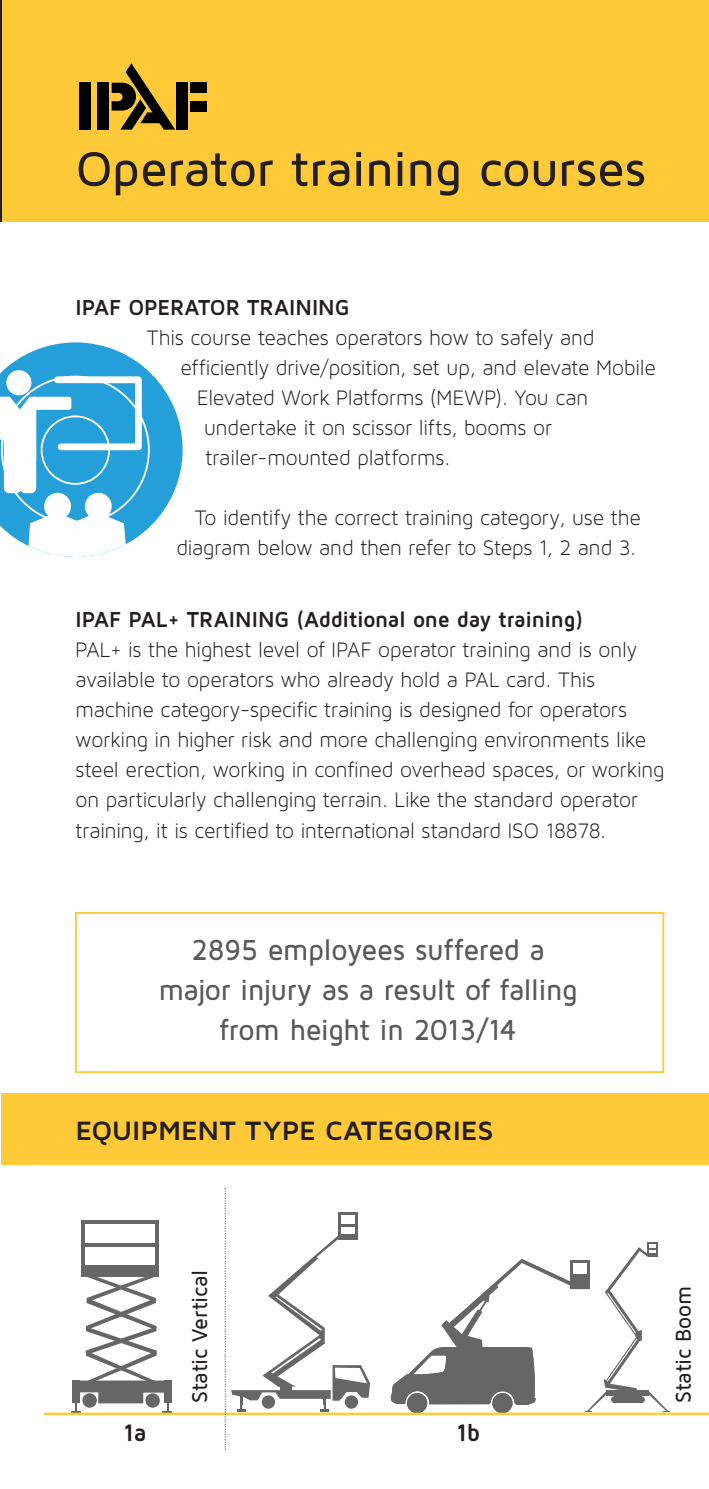
<style>
.page{position:relative;width:709px;height:1489px;background:#fff}
.page>*{position:absolute;margin:0;border:0;box-sizing:border-box;transform-origin:0 0}
.t1{font:500 50px "Maven Pro";letter-spacing:-.01em;color:#231f20}
.t2{font:500 30px/40px "Maven Pro";letter-spacing:-.015em;color:#595959;text-align:center;scale:.95 1}
.t3{font:700 27.5px "Maven Pro";letter-spacing:-.005em;color:#231f20}
.t4{font:700 24.75px "Maven Pro";color:#231f20;scale:.95 1}
.t5{font:22.5px/30px "Maven Pro Light 300";letter-spacing:-.005em;color:#231f20;text-align:right;scale:.95 1}
.t6{font:700 22.5px "Maven Pro";letter-spacing:-.01em;color:#231f20;scale:.95 1}
.t7{font:500 22.25px "Maven Pro";letter-spacing:-.015em;color:#231f20;scale:.95 1}
</style>
<div class="page">
<div style="left:75px;top:912px;width:589px;height:160px;border:2px solid #ffc938"></div>
<hr style="left:0;top:0;width:2px;height:221px;background:#231f20">
<div style="left:2px;top:0;width:707px;height:221px;background:#ffc938"></div>
<div style="left:2px;top:1093px;width:707px;height:71px;background:#ffc938"></div>
<div style="left:81px;top:1265px;width:77px;height:11px;background:#666"></div>
<hr style="left:81px;top:1243px;width:77px;height:3px;background:#666">
<svg style="left:85px;top:1220px;width:70px;height:3px"></svg>
<hr style="left:81px;top:1219px;width:4px;height:46px;background:#666">
<hr style="left:155px;top:1219px;width:3px;height:46px;background:#666">
<svg style="left:71px;top:1275px;width:101px;height:137px"></svg>
<svg style="left:391px;top:1242px;width:279px;height:170px"></svg>
<hr style="left:44px;top:1412px;width:665px;height:2px;background:#ffc938">
<svg style="left:225px;top:1187px;width:145px;height:262px"></svg>
<div style="left:80px;top:82px;width:11px;height:48px;background:#000"></div>
<div style="left:98px;top:82px;width:11px;height:48px;background:#000"></div>
<svg style="left:112px;top:63px;width:63px;height:67px"></svg>
<div style="left:176px;top:82px;width:12px;height:48px;background:#000"></div>
<div style="left:190px;top:82px;width:17px;height:11px;background:#000"></div>
<div style="left:190px;top:101px;width:17px;height:11px;background:#000"></div>
<svg style="left:0;top:342px;width:183px;height:214px"></svg>
<h1 class="t1" style="left:76px;top:139px;width:572px">Operator training courses</h1>
<p class="t6" style="left:76px;top:294px;width:290px">IPAF OPERATOR TRAINING</p>
<p class="t5" style="left:147px;top:324px;width:472px">This course teaches operators how to safely and</p>
<p class="t5" style="left:180px;top:354px;width:502px">efficiently drive/position, set up, and elevate Mobile</p>
<p class="t5" style="left:197px;top:384px;width:413px">Elevated Work Platforms (MEWP). You can</p>
<p class="t5" style="left:204px;top:414px;width:367px">undertake it on scissor lifts, booms or</p>
<p class="t5" style="left:205px;top:444px;width:259px">trailer-mounted platforms.</p>
<p class="t5" style="left:176px;top:504px;width:490px">To identify the correct training category, use the diagram below and then refer to Steps 1, 2 and 3.</p>
<p class="t6" style="left:76px;top:606px;width:536px">IPAF PAL+ TRAINING (Additional one day training)</p>
<p class="t5" style="left:76px;top:637px;width:621px;text-align:left">PAL+ is the highest level of IPAF operator training and is only available to operators who already hold a PAL card. This machine category-specific training is designed for operators working in higher risk and more challenging environments like steel erection, working in confined overhead spaces, or working on particularly challenging terrain. Like the standard operator training, it is certified to international standard ISO 18878.</p>
<h2 class="t2" style="left:158px;top:929px;width:443px">2895 employees suffered a major injury as a result of falling from height in 2013/14</h2>
<p class="t3" style="left:76px;top:1114px;width:419px">EQUIPMENT TYPE CATEGORIES</p>
<p class="t7" style="left:186px;top:1402px;width:141px;rotate:-90deg">Static Vertical</p>
<p class="t4" style="left:123px;top:1417px;width:26px">1a</p>
<p class="t4" style="left:456px;top:1417px;width:27px">1b</p>
<p class="t7" style="left:670px;top:1402px;width:124px;rotate:-90deg">Static Boom</p>
</div>
